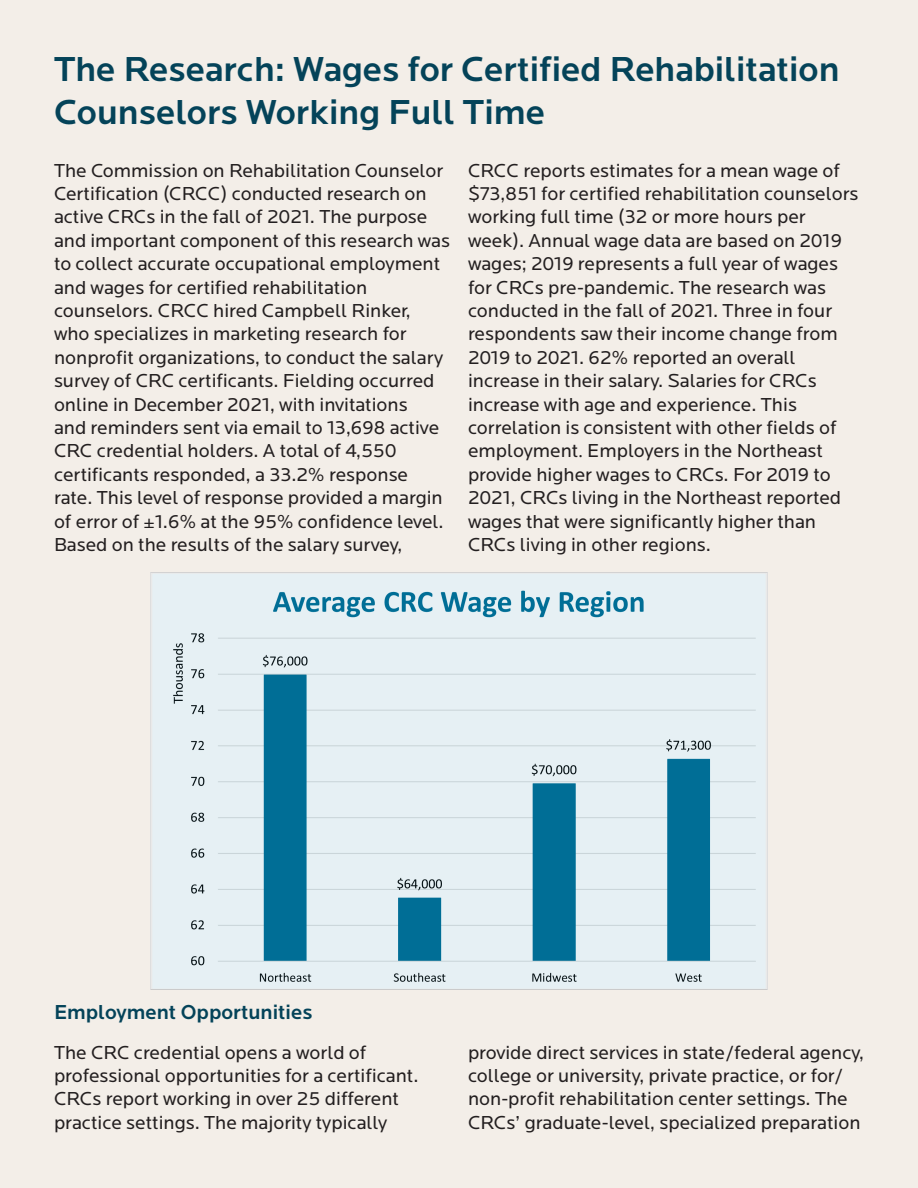
<style>
.page{position:relative;width:918px;height:1188px;background:#f3eee8}
.page>*{position:absolute;margin:0;border:0;box-sizing:border-box;transform-origin:0 0}
.t1{font:500 36px/43.2px "Locator";color:#044359}
.t2{font:500 21px "Locator";color:#044359}
.t3{font:19.5px/23.4px "Locator";color:#231f20}
.s1{font-family:"Minion Pro"}
</style>
<div class="page">
<svg style="left:153px;top:574px;width:612px;height:414px;fill:#e6f0f4"></svg>
<p class="t1" style="left:54px;top:48px;width:787px">The Research: Wages for Certified Rehabilitation<br>Counselors Working Full Time</p>
<p class="t3" style="left:54px;top:159px;width:398px">The Commission on Rehabilitation Counselor Certification (CRCC) conducted research on active CRCs in the fall of 2021. The purpose and important component of this research was to collect accurate occupational employment and wages for certified rehabilitation counselors. CRCC hired Campbell Rinker, who specializes in marketing research for nonprofit organizations, to conduct the salary survey of CRC certificants. Fielding occurred online in December 2021, with invitations<br>and reminders sent via email to 13,698 active CRC credential holders. A total of 4,550 certificants responded, a 33.2% response rate. This level of response provided a margin of error of ±1.6% at the 95% confidence level.</p>
<p class="t3" style="left:54px;top:533px;width:350px">Based on the results of the salary survey,</p>
<p class="t3" style="left:468px;top:159px;width:392px">CRCC reports estimates for a mean wage of $73,851 for certified rehabilitation counselors working full time (32 or more hours per week). Annual wage data are based on 2019 wages; 2019 represents a full year of wages for CRCs pre-pandemic. The research was conducted in the fall of 2021. Three in four respondents saw their income change from 2019 to 2021. 62% reported an overall increase in their salary. Salaries for CRCs increase with age and experience. This correlation is consistent with other fields of employment<span class="s1">.</span> Employers in the Northeast provide higher wages to CRCs. For 2019 to 2021, CRCs living in the Northeast reported wages that were significantly higher than CRCs living in other regions.</p>
<p class="t2" style="left:54px;top:1000px;width:260px">Employment Opportunities</p>
<p class="t3" style="left:54px;top:1041px;width:366px">The CRC credential opens a world of professional opportunities for a certificant.<br>CRCs report working in over 25 different practice settings. The majority typically</p>
<p class="t3" style="left:468px;top:1041px;width:398px">provide direct services in state/federal agency, college or university, private practice, or for/ non-profit rehabilitation center settings. The CRCs’ graduate-level, specialized preparation</p>
</div>
